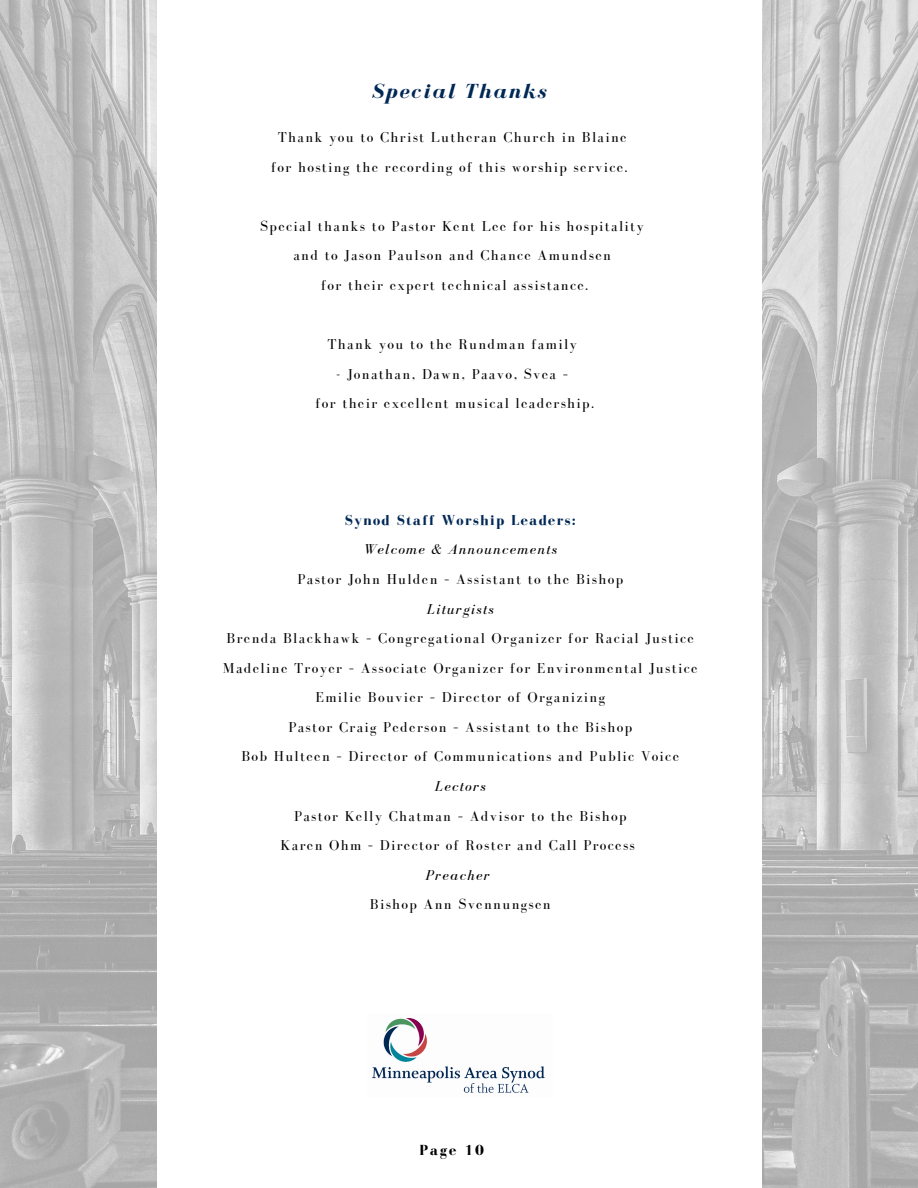
<style>
.page{position:relative;width:918px;height:1188px;background:#fff}
.page>*{position:absolute;margin:0;border:0;box-sizing:border-box;transform-origin:0 0}
.t1{font:italic 700 21px "Bodoni FLF";letter-spacing:.09em;color:#002855}
.t2{font:700 15px "Bodoni FLF";letter-spacing:.13em;color:#000}
.t3{font:14.85px "Bodoni FLF";letter-spacing:.09em;color:#000}
.t4{font:italic 14.85px "Bodoni FLF";letter-spacing:.09em;color:#000}
.t5{font:700 14.85px "Bodoni FLF";letter-spacing:.09em;color:#002855}
</style>
<div class="page">
<img style="left:0;top:0;width:918px;height:1188px">
<div style="left:157px;top:0;width:605px;height:1188px;background:#fff"></div>
<img style="left:372px;top:1018px;width:173px;height:75px">
<p class="t1" style="left:372px;top:80px;width:176px">Special Thanks</p>
<p class="t3" style="left:278px;top:129px;width:351px">Thank you to Christ Lutheran Church in Blaine</p>
<p class="t3" style="left:271px;top:159px;width:358px">for hosting the recording of this worship service.</p>
<p class="t3" style="left:260px;top:218px;width:385px">Special thanks to Pastor Kent Lee for his hospitality</p>
<p class="t3" style="left:293px;top:247px;width:319px">and to Jason Paulson and Chance Amundsen</p>
<p class="t3" style="left:321px;top:277px;width:269px">for their expert technical assistance.</p>
<p class="t3" style="left:327px;top:336px;width:251px">Thank you to the Rundman family</p>
<p class="t3" style="left:336px;top:366px;width:233px">- Jonathan, Dawn, Paavo, Svea –</p>
<p class="t3" style="left:315px;top:395px;width:280px">for their excellent musical leadership.</p>
<p class="t5" style="left:345px;top:512px;width:233px">Synod Staff Worship Leaders:</p>
<p class="t4" style="left:363px;top:542px;width:195px">Welcome &amp; Announcements</p>
<p class="t3" style="left:298px;top:571px;width:327px">Pastor John Hulden – Assistant to the Bishop</p>
<p class="t4" style="left:427px;top:601px;width:69px">Liturgists</p>
<p class="t3" style="left:227px;top:630px;width:469px">Brenda Blackhawk – Congregational Organizer for Racial Justice</p>
<p class="t3" style="left:223px;top:660px;width:476px">Madeline Troyer – Associate Organizer for Environmental Justice</p>
<p class="t3" style="left:316px;top:689px;width:291px">Emilie Bouvier – Director of Organizing</p>
<p class="t3" style="left:288px;top:719px;width:345px">Pastor Craig Pederson – Assistant to the Bishop</p>
<p class="t3" style="left:241px;top:748px;width:439px">Bob Hulteen – Director of Communications and Public Voice</p>
<p class="t4" style="left:435px;top:778px;width:53px">Lectors</p>
<p class="t3" style="left:294px;top:808px;width:334px">Pastor Kelly Chatman – Advisor to the Bishop</p>
<p class="t3" style="left:281px;top:837px;width:356px">Karen Ohm – Director of Roster and Call Process</p>
<p class="t4" style="left:426px;top:867px;width:66px">Preacher</p>
<p class="t3" style="left:370px;top:896px;width:182px">Bishop Ann Svennungsen</p>
<p class="t2" style="left:419px;top:1142px;width:66px">Page 10</p>
</div>
